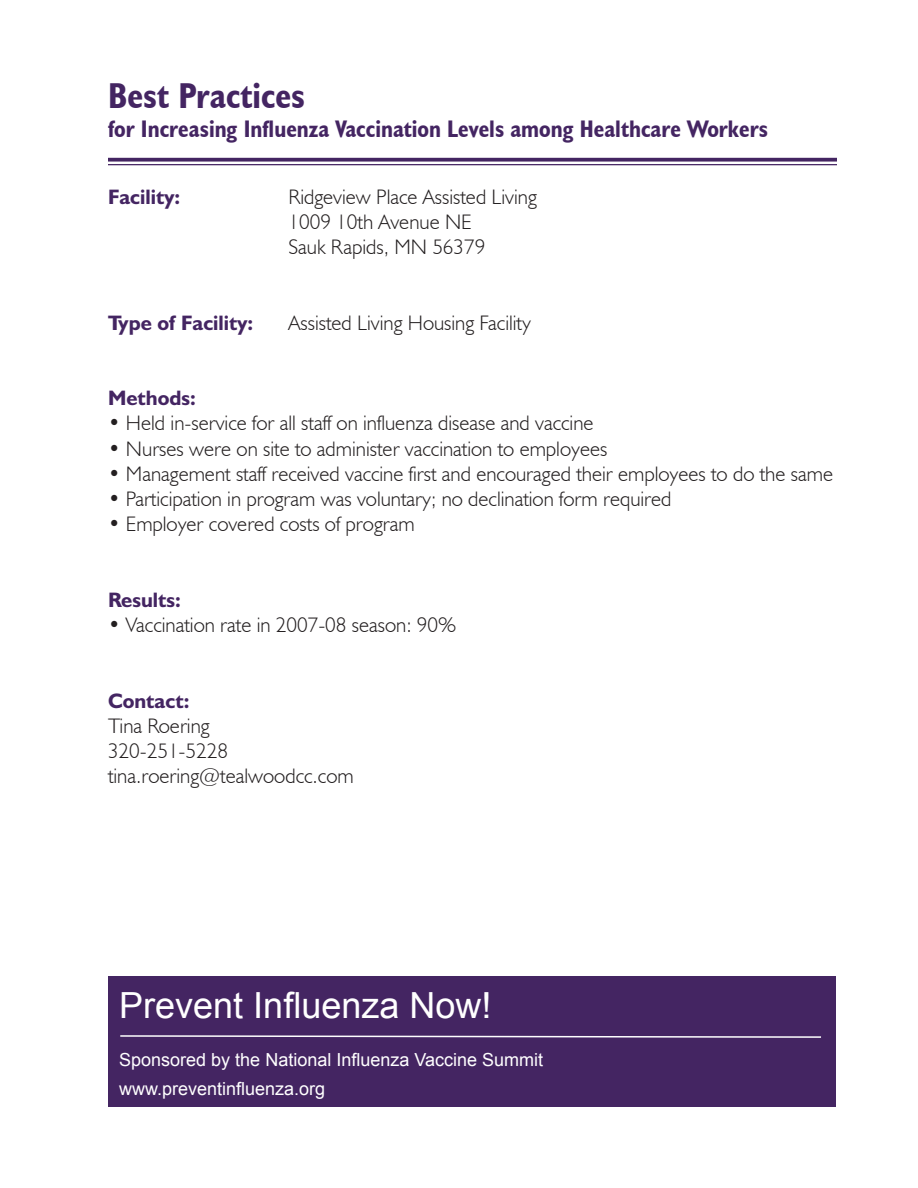
<style>
.page{position:relative;width:918px;height:1188px;background:#fff}
.page>*{position:absolute;margin:0;border:0;box-sizing:border-box;transform-origin:0 0}
.t1{font:36px "Arial";color:#fff}
.t2{font:700 condensed 36px "Humanist 521 BT";color:#442562}
.t3{font:700 condensed 24px "Humanist 521 BT";color:#442562}
.Hanging_indent{font:300 21px "Humanist 521 BT";color:#231f20}
.t4{font:700 21px "Humanist 521 BT";color:#442562}
.t5{font:18px "Arial";color:#fff}
</style>
<div class="page">
<svg style="left:108px;top:158px;width:729px;height:4px;background:#593d73"></svg>
<hr style="left:108px;top:164px;width:729px;height:1px;background:#442562">
<div style="left:109px;top:976px;width:727px;height:130px;background:#442562"></div>
<svg style="left:120px;top:1035px;width:701px;height:3px"></svg>
<p class="t2" style="left:108px;top:74px;width:199px">Best Practices</p>
<p class="t3" style="left:108px;top:114px;width:662px">for Increasing Influenza Vaccination Levels among Healthcare Workers</p>
<p class="t4" style="left:108px;top:183px;width:74px">Facility:</p>
<p class="Hanging_indent" style="left:289px;top:184px;width:250px">Ridgeview Place Assisted Living</p>
<p class="Hanging_indent" style="left:289px;top:209px;width:184px">1009 10th Avenue NE</p>
<p class="Hanging_indent" style="left:289px;top:234px;width:198px">Sauk Rapids, MN 56379</p>
<p class="t4" style="left:108px;top:309px;width:147px">Type of Facility:</p>
<p class="Hanging_indent" style="left:289px;top:310px;width:244px">Assisted Living Housing Facility</p>
<p class="t4" style="left:108px;top:385px;width:89px">Methods:</p>
<p class="Hanging_indent" style="left:108px;top:410px;width:487px">• Held in-service for all staff on influenza disease and vaccine</p>
<p class="Hanging_indent" style="left:108px;top:436px;width:501px">• Nurses were on site to administer vaccination to employees</p>
<p class="Hanging_indent" style="left:108px;top:461px;width:727px">• Management staff received vaccine first and encouraged their employees to do the same</p>
<p class="Hanging_indent" style="left:108px;top:486px;width:565px">• Participation in program was voluntary; no declination form required</p>
<p class="Hanging_indent" style="left:108px;top:511px;width:308px">• Employer covered costs of program</p>
<p class="t4" style="left:108px;top:587px;width:74px">Results:</p>
<p class="Hanging_indent" style="left:108px;top:612px;width:350px">• Vaccination rate in 2007-08 season: 90%</p>
<p class="t4" style="left:108px;top:687px;width:83px">Contact:</p>
<p class="Hanging_indent" style="left:108px;top:713px;width:103px">Tina Roering</p>
<p class="Hanging_indent" style="left:108px;top:738px;width:122px">320-251-5228</p>
<p class="Hanging_indent" style="left:108px;top:763px;width:247px">tina.roering@tealwoodcc.com</p>
<p class="t1" style="left:119px;top:981px;width:374px">Prevent Influenza Now!</p>
<p class="t5" style="left:119px;top:1048px;width:425px">Sponsored by the National Influenza Vaccine Summit</p>
<p class="t5" style="left:119px;top:1076px;width:208px">www.preventinfluenza.org</p>
</div>
